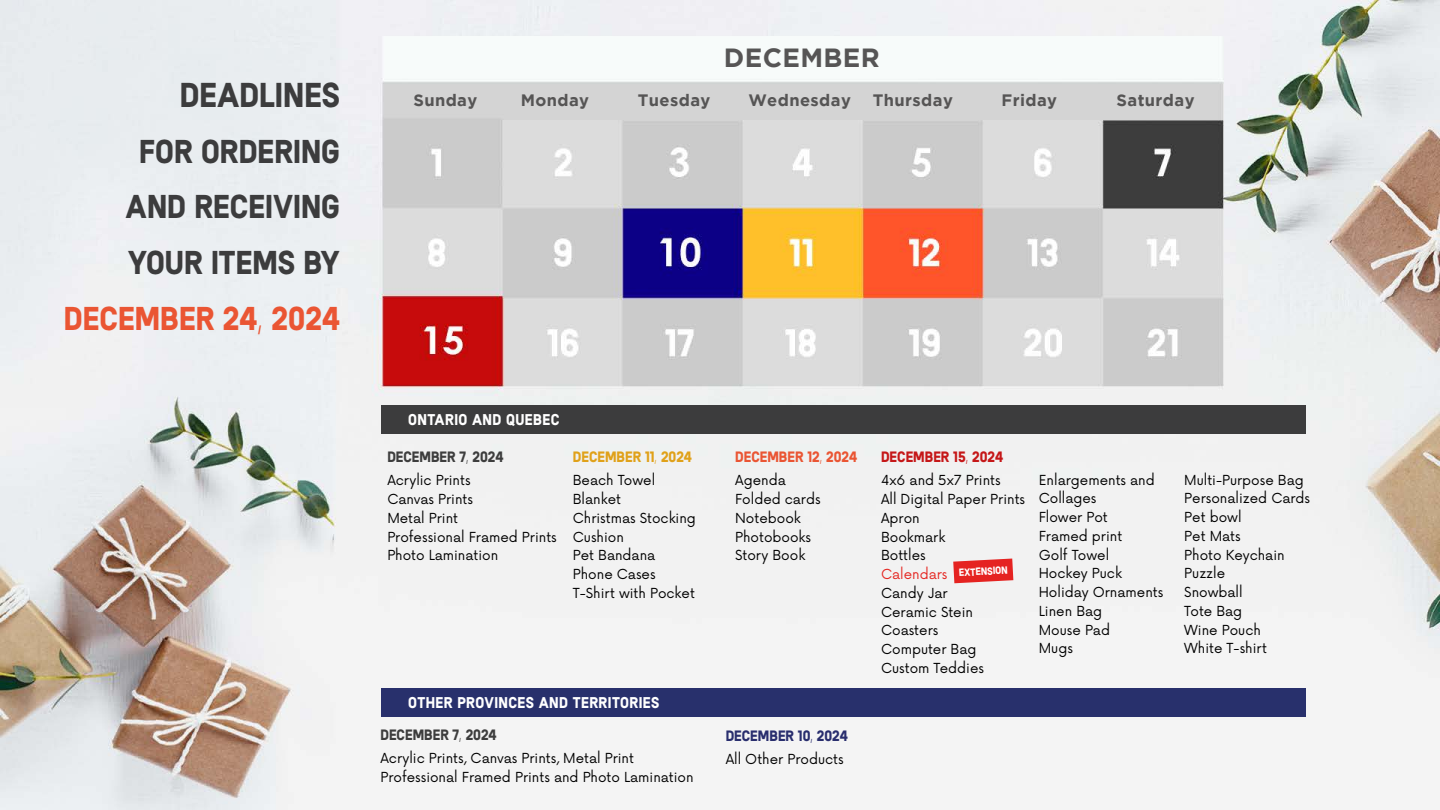
<style>
.page{position:relative;width:1440px;height:810px;background:#fff}
.page>*{position:absolute;margin:0;border:0;box-sizing:border-box;transform-origin:0 0}
.t1{font:34.5px "Parade Lift BLACKS";color:#3c3c3d}
.t2{font:33px/55.5px "Parade Lift BLACKS";color:#3c3c3d;text-align:center}
.t3{font:33px "Parade Lift BLACKS";color:#ea5533}
.t4{font:700 26.25px "Gotham";letter-spacing:.015em;color:#565555}
.t5{font:700 16.5px "Gotham";letter-spacing:.025em;color:#565555}
.t6{font:15.6px "Parade Lift BLACKS";letter-spacing:.025em;color:#fff}
.t7{font:15px "Parade Lift BLACKS";color:#3d3d3d}
.t8{font:15px "Parade Lift BLACKS";color:#292e6e}
.t9{font:15px "Parade Lift BLACKS";color:#e0a119}
.t10{font:15px "Parade Lift BLACKS";color:#ea5533}
.t11{font:15px "Parade Lift BLACKS";color:#c51718}
.t12{font:13.5px/18.8px "Now Alt BLACKS Regular";color:#000}
.t13{font:13.5px "Now Alt BLACKS Regular";color:#e52722}
.t14{font:10.5px "Parade Lift BLACKS";color:#fff}
</style>
<div class="page">
<img style="left:0;top:0;width:1440px;height:810px">
<div style="left:381px;top:405px;width:925px;height:28px;background:#3c3c3d"></div>
<div style="left:381px;top:689px;width:925px;height:28px;background:#28306c"></div>
<svg style="left:953px;top:559px;width:60px;height:24px"></svg>
<h3 class="t4" style="left:724px;top:42px;width:157px">DECEMBER</h3>
<h1 class="t1" style="left:180px;top:76px;width:162px">DEADLINES</h1>
<p class="t5" style="left:413px;top:90px;width:65px">Sunday</p>
<p class="t5" style="left:521px;top:90px;width:70px">Monday</p>
<p class="t5" style="left:638px;top:90px;width:74px">Tuesday</p>
<p class="t5" style="left:748px;top:90px;width:104px">Wednesday</p>
<p class="t5" style="left:873px;top:90px;width:82px">Thursday</p>
<p class="t5" style="left:1002px;top:90px;width:57px">Friday</p>
<p class="t5" style="left:1117px;top:90px;width:80px">Saturday</p>
<h2 class="t2" style="left:126px;top:124px;width:216px">FOR ORDERING<br>AND RECEIVING<br>YOUR ITEMS BY</h2>
<h2 class="t3" style="left:64px;top:299px;width:278px">DECEMBER 24, 2024</h2>
<p class="t6" style="left:408px;top:411px;width:153px">ONTARIO AND QUEBEC</p>
<p class="t7" style="left:387px;top:448px;width:118px">DECEMBER 7, 2024</p>
<p class="t12" style="left:387px;top:470px;width:171px">Acrylic Prints<br>Canvas Prints<br>Metal Print<br>Professional Framed Prints<br>Photo Lamination</p>
<p class="t9" style="left:573px;top:448px;width:121px">DECEMBER 11, 2024</p>
<p class="t12" style="left:573px;top:470px;width:125px">Beach Towel<br>Blanket<br>Christmas Stocking<br>Cushion<br>Pet Bandana<br>Phone Cases<br>T-Shirt with Pocket</p>
<p class="t6" style="left:408px;top:694px;width:253px">OTHER PROVINCES AND TERRITORIES</p>
<p class="t7" style="left:380px;top:726px;width:118px">DECEMBER 7, 2024</p>
<p class="t12" style="left:380px;top:748px;width:315px">Acrylic Prints, Canvas Prints, Metal Print<br>Professional Framed Prints and Photo Lamination</p>
<p class="t10" style="left:735px;top:448px;width:124px">DECEMBER 12, 2024</p>
<p class="t12" style="left:735px;top:470px;width:87px">Agenda<br>Folded cards<br>Notebook<br>Photobooks<br>Story Book</p>
<p class="t8" style="left:726px;top:727px;width:124px">DECEMBER 10, 2024</p>
<p class="t12" style="left:726px;top:749px;width:119px">All Other Products</p>
<p class="t11" style="left:881px;top:448px;width:124px">DECEMBER 15, 2024</p>
<p class="t12" style="left:881px;top:470px;width:146px">4x6 and 5x7 Prints<br>All Digital Paper Prints<br>Apron<br>Bookmark<br>Bottles</p>
<p class="t13" style="left:881px;top:563px;width:68px">Calendars</p>
<p class="t12" style="left:881px;top:583px;width:105px">Candy Jar<br>Ceramic Stein<br>Coasters<br>Computer Bag<br>Custom Teddies</p>
<p class="t14" style="left:959px;top:567px;width:50px;rotate:-3deg">EXTENSION</p>
<p class="t12" style="left:1039px;top:469px;width:126px">Enlargements and<br>Collages<br>Flower Pot<br>Framed print<br>Golf Towel<br>Hockey Puck<br>Holiday Ornaments<br>Linen Bag<br>Mouse Pad<br>Mugs</p>
<p class="t12" style="left:1184px;top:469px;width:127px">Multi-Purpose Bag<br>Personalized Cards<br>Pet bowl<br>Pet Mats<br>Photo Keychain<br>Puzzle<br>Snowball<br>Tote Bag<br>Wine Pouch<br>White T-shirt</p>
</div>
